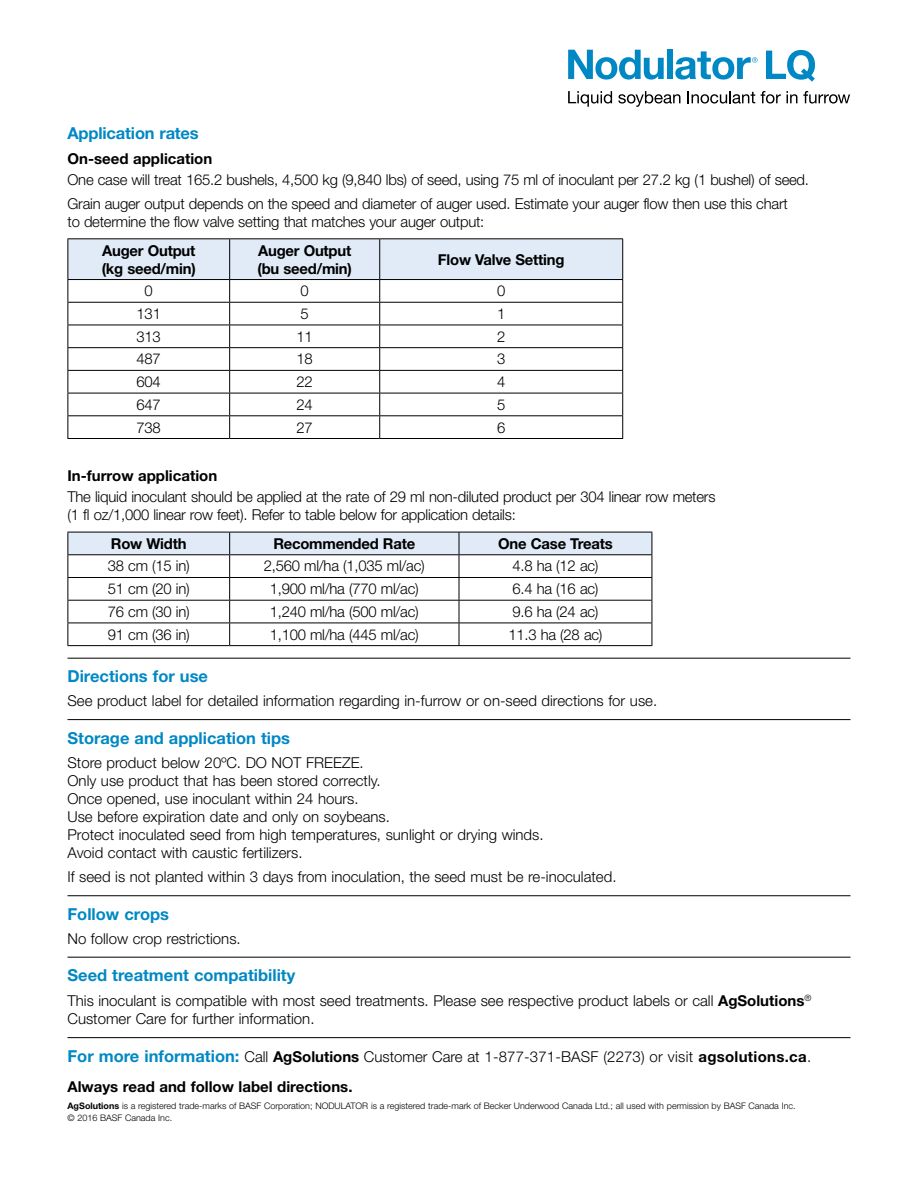
<style>
.page{position:relative;width:918px;height:1188px;background:#fff}
.page>*{position:absolute;margin:0;border:0;box-sizing:border-box;transform-origin:0 0}
.t1{font:700 16.5px "Helvetica Neue LT Std";color:#0088c5}
.t2{font:300 15px/18px "Helvetica Neue LT Std";color:#000}
.t3{font:700 15px/18px "Helvetica Neue LT Std";letter-spacing:-.015em;color:#000}
.t4{font:300 9px/11.2px "Helvetica Neue LT Std";color:#000}
.s1{font-weight:700}
.s2{font-size:16.5px;color:#0088c5}
.s3{font-weight:300}
</style>
<div class="page">
<hr style="left:68px;top:658px;width:782px;height:1px;background:#000">
<hr style="left:68px;top:719px;width:782px;height:1px;background:#000">
<hr style="left:68px;top:895px;width:782px;height:1px;background:#000">
<hr style="left:68px;top:957px;width:782px;height:1px;background:#000">
<hr style="left:68px;top:1037px;width:782px;height:1px;background:#000">
<hr style="left:68px;top:238px;width:162px;height:1px;background:#000">
<hr style="left:230px;top:238px;width:150px;height:1px;background:#000">
<hr style="left:380px;top:238px;width:243px;height:1px;background:#000">
<svg style="left:68px;top:239px;width:555px;height:199px"></svg>
<hr style="left:68px;top:438px;width:162px;height:1px;background:#000">
<hr style="left:230px;top:438px;width:150px;height:1px;background:#000">
<hr style="left:380px;top:438px;width:243px;height:1px;background:#000">
<svg style="left:68px;top:532px;width:585px;height:113px"></svg>
<hr style="left:68px;top:645px;width:162px;height:1px;background:#000">
<hr style="left:230px;top:645px;width:229px;height:1px;background:#000">
<hr style="left:459px;top:645px;width:193px;height:1px;background:#000">
<svg style="left:568px;top:91px;width:44px;height:16px"></svg>
<svg style="left:618px;top:91px;width:62px;height:16px"></svg>
<svg style="left:688px;top:91px;width:67px;height:13px"></svg>
<svg style="left:761px;top:91px;width:20px;height:13px"></svg>
<svg style="left:787px;top:91px;width:10px;height:12px"></svg>
<svg style="left:803px;top:91px;width:47px;height:13px"></svg>
<svg style="left:568px;top:50px;width:96px;height:30px"></svg>
<div style="left:667px;top:50px;width:6px;height:29px;background:#0088c5"></div>
<svg style="left:766px;top:50px;width:49px;height:32px"></svg>
<svg style="left:675px;top:51px;width:83px;height:29px"></svg>
<p class="t1" style="left:68px;top:123px;width:133px">Application rates</p>
<p class="t3" style="left:68px;top:149px;width:146px">On-seed application</p>
<p class="t2" style="left:68px;top:167px;width:743px;line-height:24px">One case will treat 165.2 bushels, 4,500 kg (9,840 lbs) of seed, using 75 ml of inoculant per 27.2 kg (1 bushel) of seed.<br>Grain auger output depends on the speed and diameter of auger used. Estimate your auger flow then use this chart</p>
<p class="t2" style="left:68px;top:212px;width:418px">to determine the flow valve setting that matches your auger output:</p>
<p class="t3" style="left:102px;top:241px;width:95px">Auger Output (kg seed/min)</p>
<p class="t3" style="left:258px;top:241px;width:96px">Auger Output (bu seed/min)</p>
<p class="t3" style="left:438px;top:250px;width:128px">Flow Valve Setting</p>
<p class="t2" style="left:145px;top:282px;width:10px">0</p>
<p class="t2" style="left:301px;top:282px;width:10px">0</p>
<p class="t2" style="left:497px;top:282px;width:10px">0</p>
<p class="t2" style="left:137px;top:304px;width:26px">131</p>
<p class="t2" style="left:301px;top:304px;width:10px">5</p>
<p class="t2" style="left:497px;top:304px;width:10px">1</p>
<p class="t2" style="left:137px;top:327px;width:26px">313</p>
<p class="t2" style="left:297px;top:327px;width:18px">11</p>
<p class="t2" style="left:497px;top:327px;width:10px">2</p>
<p class="t2" style="left:137px;top:350px;width:26px">487</p>
<p class="t2" style="left:297px;top:350px;width:18px">18</p>
<p class="t2" style="left:497px;top:350px;width:10px">3</p>
<p class="t2" style="left:137px;top:372px;width:26px">604</p>
<p class="t2" style="left:297px;top:372px;width:18px">22</p>
<p class="t2" style="left:497px;top:372px;width:10px">4</p>
<p class="t2" style="left:137px;top:395px;width:26px">647</p>
<p class="t2" style="left:297px;top:395px;width:18px">24</p>
<p class="t2" style="left:497px;top:395px;width:10px">5</p>
<p class="t2" style="left:137px;top:418px;width:26px">738</p>
<p class="t2" style="left:297px;top:418px;width:18px">27</p>
<p class="t2" style="left:497px;top:418px;width:10px">6</p>
<p class="t3" style="left:68px;top:466px;width:151px">In-furrow application</p>
<p class="t2" style="left:68px;top:487px;width:650px">The liquid inoculant should be applied at the rate of 29 ml non-diluted product per 304 linear row meters (1 fl oz/1,000 linear row feet). Refer to table below for application details:</p>
<p class="t3" style="left:111px;top:534px;width:77px">Row Width</p>
<p class="t3" style="left:273px;top:534px;width:143px">Recommended Rate</p>
<p class="t3" style="left:498px;top:534px;width:116px">One Case Treats</p>
<p class="t2" style="left:108px;top:557px;width:83px">38 cm (15 in)</p>
<p class="t2" style="left:264px;top:557px;width:162px">2,560 ml/ha (1,035 ml/ac)</p>
<p class="t2" style="left:512px;top:557px;width:88px">4.8 ha (12 ac)</p>
<p class="t2" style="left:108px;top:580px;width:83px">51 cm (20 in)</p>
<p class="t2" style="left:270px;top:580px;width:151px">1,900 ml/ha (770 ml/ac)</p>
<p class="t2" style="left:512px;top:580px;width:88px">6.4 ha (16 ac)</p>
<p class="t2" style="left:108px;top:602px;width:83px">76 cm (30 in)</p>
<p class="t2" style="left:270px;top:602px;width:151px">1,240 ml/ha (500 ml/ac)</p>
<p class="t2" style="left:512px;top:602px;width:88px">9.6 ha (24 ac)</p>
<p class="t2" style="left:108px;top:625px;width:83px">91 cm (36 in)</p>
<p class="t2" style="left:270px;top:625px;width:151px">1,100 ml/ha (445 ml/ac)</p>
<p class="t2" style="left:508px;top:625px;width:96px">11.3 ha (28 ac)</p>
<p class="t1" style="left:68px;top:666px;width:142px">Directions for use</p>
<p class="t2" style="left:68px;top:692px;width:591px">See product label for detailed information regarding in-furrow or on-seed directions for use.</p>
<p class="t1" style="left:68px;top:728px;width:224px">Storage and application tips</p>
<p class="t2" style="left:68px;top:754px;width:478px">Store product below 20ºC. DO NOT FREEZE.<br>Only use product that has been stored correctly.<br>Once opened, use inoculant within 24 hours.<br>Use before expiration date and only on soybeans.<br>Protect inoculated seed from high temperatures, sunlight or drying winds.<br>Avoid contact with caustic fertilizers.</p>
<p class="t2" style="left:68px;top:868px;width:551px">If seed is not planted within 3 days from inoculation, the seed must be re-inoculated.</p>
<p class="t1" style="left:68px;top:904px;width:103px">Follow crops</p>
<p class="t2" style="left:68px;top:929px;width:175px">No follow crop restrictions.</p>
<p class="t1" style="left:68px;top:965px;width:229px">Seed treatment compatibility</p>
<p class="t2" style="left:67px;top:991px;width:745px">This inoculant is compatible with most seed treatments. Please see respective product labels or call <span class="s1">AgSolutions</span><sup>®<br></sup>Customer Care for further information.</p>
<p class="t3" style="left:68px;top:1041px;width:745px;line-height:30.3px"><span class="s2">For more information:</span> <span class="s3">Call</span> AgSolutions <span class="s3">Customer Care at 1-877-371-BASF (2273) or visit</span> agsolutions.ca<span class="s3">.<br></span>Always read and follow label directions.</p>
<p class="t4" style="left:68px;top:1100px;width:730px"><span class="s1">AgSolutions</span> is a registered trade-marks of BASF Corporation; NODULATOR is a registered trade-mark of Becker Underwood Canada Ltd.; all used with permission by BASF Canada Inc. © 2016 BASF Canada Inc.</p>
</div>
